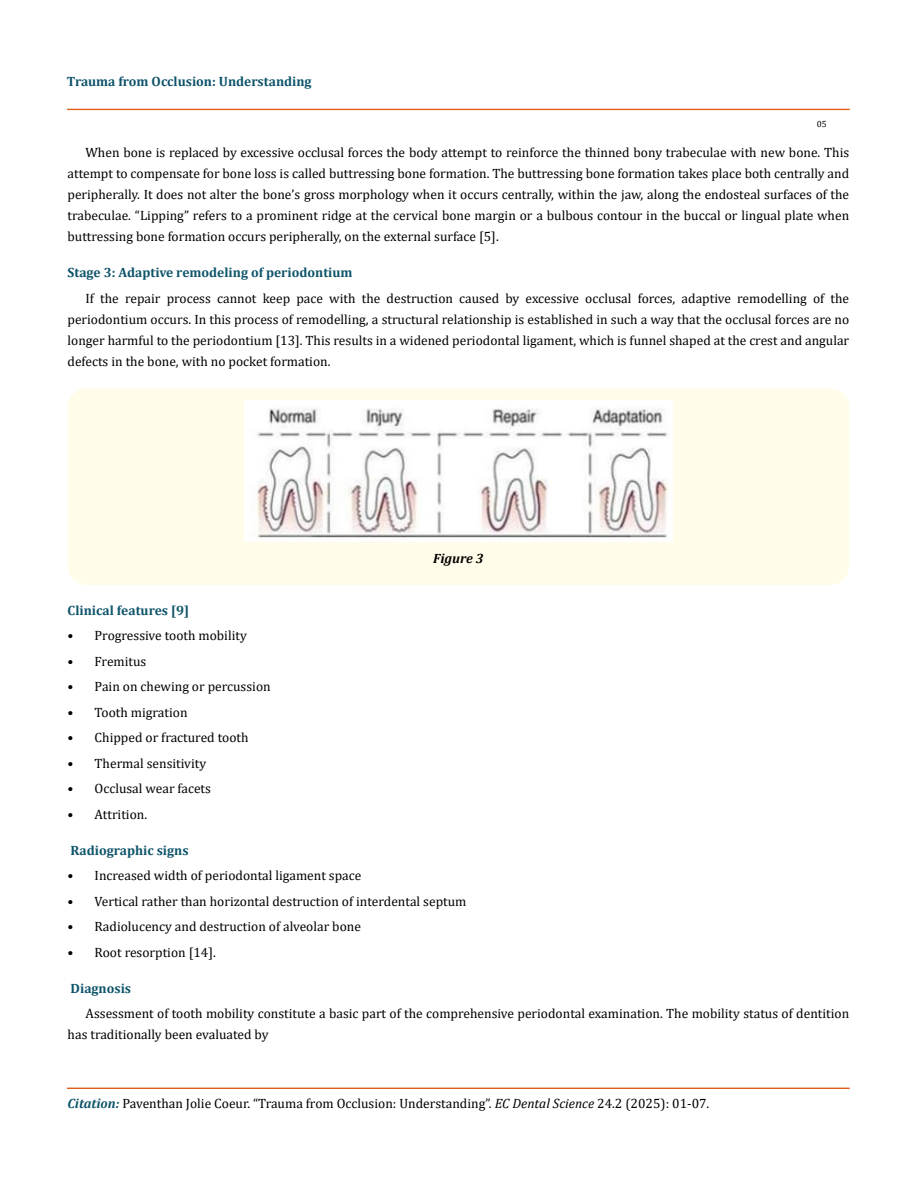
<style>
.page{position:relative;width:917px;height:1188px;background:#fff}
.page>*{position:absolute;margin:0;border:0;box-sizing:border-box;transform-origin:0 0}
.t1{font:13.5px/21px "Cambria";color:#000;text-align:justify}
.t2{font:700 13.5px "Cambria";color:#0e546a}
.t3{font:italic 700 13.5px "Cambria";color:#000}
.t4{font:9px "Cambria";color:#000}
.s1{font-weight:700;font-style:italic;color:#0e546a}
.s2{font-style:italic}
</style>
<div class="page">
<div style="left:67px;top:109px;width:782px;height:1px;border:1px solid #e05d1a"></div>
<div style="left:67px;top:1088px;width:782px;height:1px;border:1px solid #e05d1a"></div>
<div style="left:68px;top:388px;width:781px;height:197px;background:#fffde9;border-radius:19px"></div>
<img style="left:244px;top:400px;width:428px;height:141px">
<p class="t2" style="left:67px;top:72px;width:246px">Trauma from Occlusion: Understanding</p>
<p class="t4" style="left:816px;top:118px;width:11px">05</p>
<p class="t1" style="left:68px;top:142px;width:783px;text-indent:18px">When bone is replaced by excessive occlusal forces the body attempt to reinforce the thinned bony trabeculae with new bone. This attempt to compensate for bone loss is called buttressing bone formation. The buttressing bone formation takes place both centrally and peripherally. It does not alter the bone’s gross morphology when it occurs centrally, within the jaw, along the endosteal surfaces of the trabeculae. “Lipping” refers to a prominent ridge at the cervical bone margin or a bulbous contour in the buccal or lingual plate when buttressing bone formation occurs peripherally, on the external surface [5].</p>
<p class="t2" style="left:68px;top:263px;width:286px">Stage 3: Adaptive remodeling of periodontium</p>
<p class="t1" style="left:68px;top:287px;width:783px;text-indent:18px">If the repair process cannot keep pace with the destruction caused by excessive occlusal forces, adaptive remodelling of the periodontium occurs. In this process of remodelling, a structural relationship is established in such a way that the occlusal forces are no longer harmful to the periodontium [13]. This results in a widened periodontal ligament, which is funnel shaped at the crest and angular defects in the bone, with no pocket formation.</p>
<p class="t3" style="left:433px;top:548px;width:52px">Figure 3</p>
<p class="t2" style="left:68px;top:601px;width:123px">Clinical features [9]</p>
<p class="t1" style="left:68px;top:625px;width:181px">• Progressive tooth mobility</p>
<p class="t1" style="left:68px;top:651px;width:80px">• Fremitus</p>
<p class="t1" style="left:68px;top:676px;width:204px">• Pain on chewing or percussion</p>
<p class="t1" style="left:68px;top:702px;width:121px">• Tooth migration</p>
<p class="t1" style="left:68px;top:727px;width:182px">• Chipped or fractured tooth</p>
<p class="t1" style="left:68px;top:753px;width:140px">• Thermal sensitivity</p>
<p class="t1" style="left:68px;top:778px;width:145px">• Occlusal wear facets</p>
<p class="t1" style="left:68px;top:804px;width:81px">• Attrition.</p>
<p class="t2" style="left:71px;top:841px;width:119px">Radiographic signs</p>
<p class="t1" style="left:68px;top:865px;width:295px">• Increased width of periodontal ligament space</p>
<p class="t1" style="left:68px;top:891px;width:400px">• Vertical rather than horizontal destruction of interdental septum</p>
<p class="t1" style="left:68px;top:916px;width:295px">• Radiolucency and destruction of alveolar bone</p>
<p class="t1" style="left:68px;top:942px;width:150px">• Root resorption [14].</p>
<p class="t2" style="left:71px;top:979px;width:62px">Diagnosis</p>
<p class="t1" style="left:68px;top:1003px;width:783px;text-indent:18px">Assessment of tooth mobility constitute a basic part of the comprehensive periodontal examination. The mobility status of dentition has traditionally been evaluated by</p>
<p class="t1" style="left:68px;top:1093px;width:643px"><span class="s1">Citation:</span> Paventhan Jolie Coeur. “Trauma from Occlusion: Understanding”. <span class="s2">EC Dental Science</span> 24.2 (2025): 01-07.</p>
</div>
